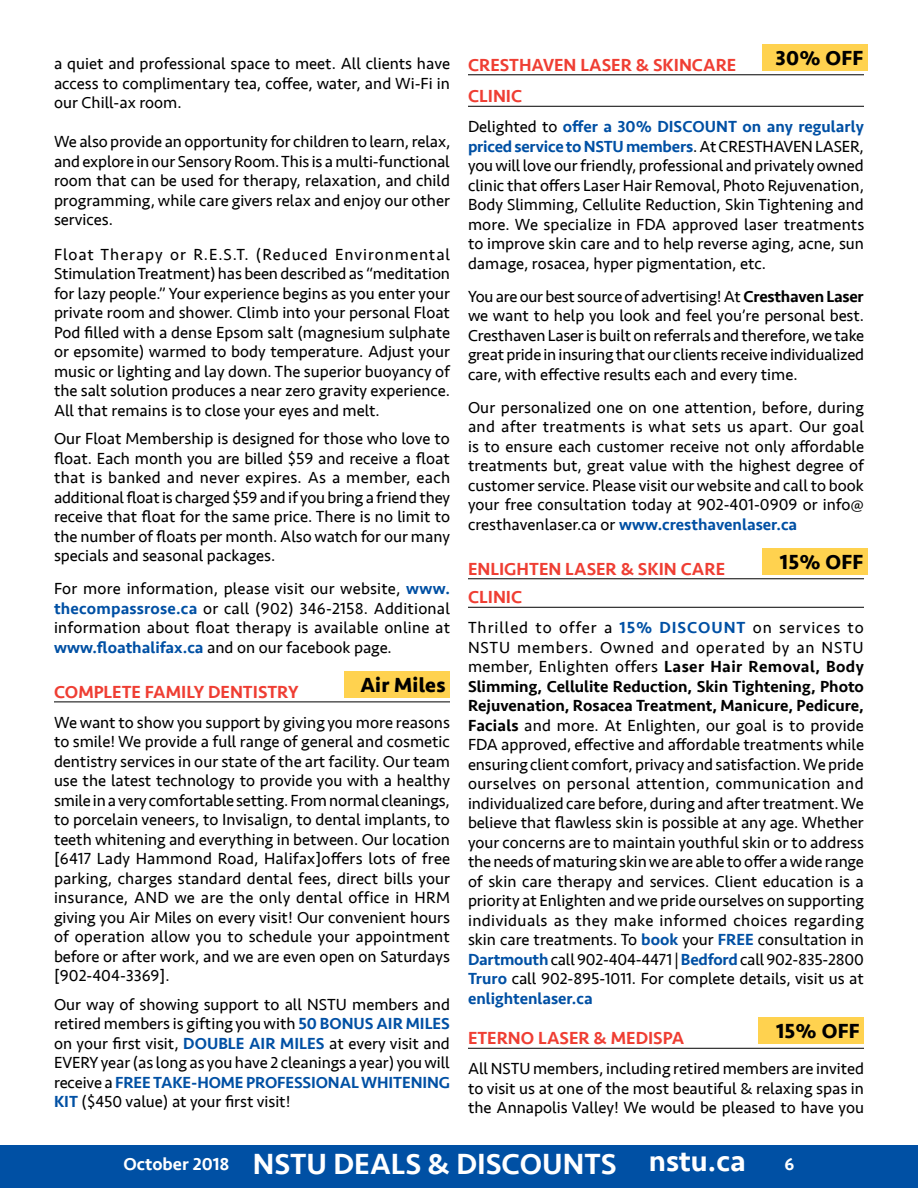
<style>
.page{position:relative;width:918px;height:1188px;background:#fff}
.page>*{position:absolute;margin:0;border:0;box-sizing:border-box;transform-origin:0 0}
.t1{font:500 30px "Seravek";color:#fff}
.t2{font:700 21px "Seravek";letter-spacing:.01em;color:#000}
.t3{font:500 18px "Seravek";color:#ef3e33}
.t4{font:500 18px "Seravek";color:#fff}
.t5{font:16.5px/19.5px "Seravek";color:#000;text-align:justify}
.s1{font-weight:500;color:#0050a4}
.s2{font-weight:500}
.s3{font-size:18px}
</style>
<div class="page">
<div style="left:0;top:1145px;width:918px;height:43px;background:#0050a4"></div>
<hr style="left:54px;top:702px;width:396px;height:1px;background:#000">
<div style="left:344px;top:671px;width:106px;height:27px;background:#ffd24f"></div>
<hr style="left:468px;top:74px;width:396px;height:1px;background:#000">
<hr style="left:468px;top:106px;width:396px;height:1px;background:#000">
<hr style="left:468px;top:578px;width:396px;height:1px;background:#000">
<hr style="left:468px;top:607px;width:396px;height:1px;background:#000">
<hr style="left:468px;top:1048px;width:396px;height:1px;background:#000">
<div style="left:762px;top:44px;width:106px;height:27px;background:#ffd24f"></div>
<div style="left:762px;top:548px;width:106px;height:27px;background:#ffd24f"></div>
<div style="left:758px;top:1017px;width:106px;height:27px;background:#ffd24f"></div>
<p class="t5" style="left:54px;top:54px;width:398px">a quiet and professional space to meet. All clients have access to complimentary tea, coffee, water, and Wi-Fi in our Chill-ax room.</p>
<p class="t5" style="left:54px;top:132px;width:398px">We also provide an opportunity for children to learn, relax, and explore in our Sensory Room. This is a multi-functional room that can be used for therapy, relaxation, and child programming, while care givers relax and enjoy our other services.</p>
<p class="t5" style="left:54px;top:245px;width:398px">Float Therapy or R.E.S.T. (Reduced Environmental Stimulation Treatment) has been described as “meditation for lazy people.” Your experience begins as you enter your private room and shower. Climb into your personal Float Pod filled with a dense Epsom salt (magnesium sulphate or epsomite) warmed to body temperature. Adjust your music or lighting and lay down. The superior buoyancy of the salt solution produces a near zero gravity experience.<br>All that remains is to close your eyes and melt.</p>
<p class="t5" style="left:54px;top:429px;width:398px">Our Float Membership is designed for those who love to float. Each month you are billed $59 and receive a float that is banked and never expires. As a member, each additional float is charged $59 and if you bring a friend they receive that float for the same price. There is no limit to the number of floats per month. Also watch for our many specials and seasonal packages.</p>
<p class="t5" style="left:54px;top:579px;width:398px">For more information, please visit our website, <span class="s1">www. thecompassrose.ca</span> or call (902) 346-2158. Additional information about float therapy is available online at <span class="s1">www.floathalifax.ca</span> and on our facebook page.</p>
<p class="t3" style="left:54px;top:681px;width:209px">COMPLETE FAMILY DenTistry</p>
<p class="t2" style="left:360px;top:668px;width:87px">Air Miles</p>
<p class="t5" style="left:54px;top:712px;width:398px">We want to show you support by giving you more reasons to smile! We provide a full range of general and cosmetic dentistry services in our state of the art facility. Our team use the latest technology to provide you with a healthy smile in a very comfortable setting. From normal cleanings, to porcelain veneers, to Invisalign, to dental implants, to teeth whitening and everything in between. Our location [6417 Lady Hammond Road, Halifax]offers lots of free parking, charges standard dental fees, direct bills your insurance, AND we are the only dental office in HRM giving you Air Miles on every visit! Our convenient hours of operation allow you to schedule your appointment before or after work, and we are even open on Saturdays [902-404-3369].</p>
<p class="t5" style="left:54px;top:995px;width:398px">Our way of showing support to all NSTU members and retired members is gifting you with <span class="s1">50 BONUS AIR MILES </span>on your first visit, <span class="s1">DOUBLE AIR MILES</span> at every visit and EVERY year (as long as you have 2 cleanings a year) you will receive a <span class="s1">FREE TAKE-HOME PROFESSIONAL WHITENING KIT</span> ($450 value) at your first visit!</p>
<p class="t3" style="left:468px;top:53px;width:270px">CRESTHAVEN LASER &amp; SKINCARE</p>
<p class="t2" style="left:776px;top:41px;width:89px">30% OFF</p>
<p class="t3" style="left:468px;top:85px;width:56px">CLINIC</p>
<p class="t5" style="left:468px;top:117px;width:398px">Delighted to <span class="s1">offer a 30% DISCOUNT on any regularly priced service to NSTU members</span>. At CRESTHAVEN LASER, you will love our friendly, professional and privately owned clinic that offers Laser Hair Removal, Photo Rejuvenation, Body Slimming, Cellulite Reduction, Skin Tightening and more. We specialize in FDA approved laser treatments to improve skin care and to help reverse aging, acne, sun damage, rosacea, hyper pigmentation, etc.</p>
<p class="t5" style="left:468px;top:286px;width:398px">You are our best source of advertising! At <span class="s2">Cresthaven Laser </span>we want to help you look and feel you’re personal best.<br>Cresthaven Laser is built on referrals and therefore, we take great pride in insuring that our clients receive individualized care, with effective results each and every time.</p>
<p class="t5" style="left:468px;top:397px;width:398px">Our personalized one on one attention, before, during and after treatments is what sets us apart. Our goal is to ensure each customer receive not only affordable treatments but, great value with the highest degree of customer service. Please visit our website and call to book your free consultation today at 902-401-0909 or info@ cresthavenlaser.ca or <span class="s1">www.cresthavenlaser.ca</span></p>
<p class="t3" style="left:468px;top:557px;width:259px">ENLIGHTEN LASER &amp; SKIN CARE</p>
<p class="t2" style="left:780px;top:545px;width:85px">15% OFF</p>
<p class="t3" style="left:468px;top:586px;width:56px">CLINIC</p>
<p class="t5" style="left:468px;top:618px;width:398px">Thrilled to offer a <span class="s1">15% DISCOUNT</span> on services to NSTU members. Owned and operated by an NSTU member, Enlighten offers <span class="s2">Laser Hair Removal, Body Slimming, Cellulite Reduction, Skin Tightening, Photo Rejuvenation, Rosacea Treatment, Manicure, Pedicure, Facials</span> and more. At Enlighten, our goal is to provide FDA approved, effective and affordable treatments while ensuring client comfort, privacy and satisfaction. We pride ourselves on personal attention, communication and individualized care before, during and after treatment. We believe that flawless skin is possible at any age. Whether your concerns are to maintain youthful skin or to address the needs of maturing skin we are able to offer a wide range of skin care therapy and services. Client education is a priority at Enlighten and we pride ourselves on supporting individuals as they make informed choices regarding skin care treatments. To <span class="s1">book</span> your <span class="s1">FREE</span> consultation in <span class="s1">Dartmouth</span> call 902-404-4471 | <span class="s1">Bedford</span> call 902-835-2800<br><span class="s1">Truro</span> call 902-895-1011. For complete details, visit us at <span class="s1">enlightenlaser.ca</span></p>
<p class="t3" style="left:468px;top:1027px;width:218px">ETERNO LASER &amp; MEDISPA</p>
<p class="t2" style="left:776px;top:1014px;width:85px">15% OFF</p>
<p class="t5" style="left:468px;top:1059px;width:398px">All NSTU members, including retired members are invited to visit us at one of the most beautiful &amp; relaxing spas in the Annapolis Valley! We would be pleased to have you</p>
<h1 class="t1" style="left:123px;top:1146px;width:624px"><span class="s3">October 2018</span> NSTU DEALS &amp; DISCOUNTS nstu.ca</h1>
<p class="t4" style="left:785px;top:1153px;width:11px">6</p>
</div>
